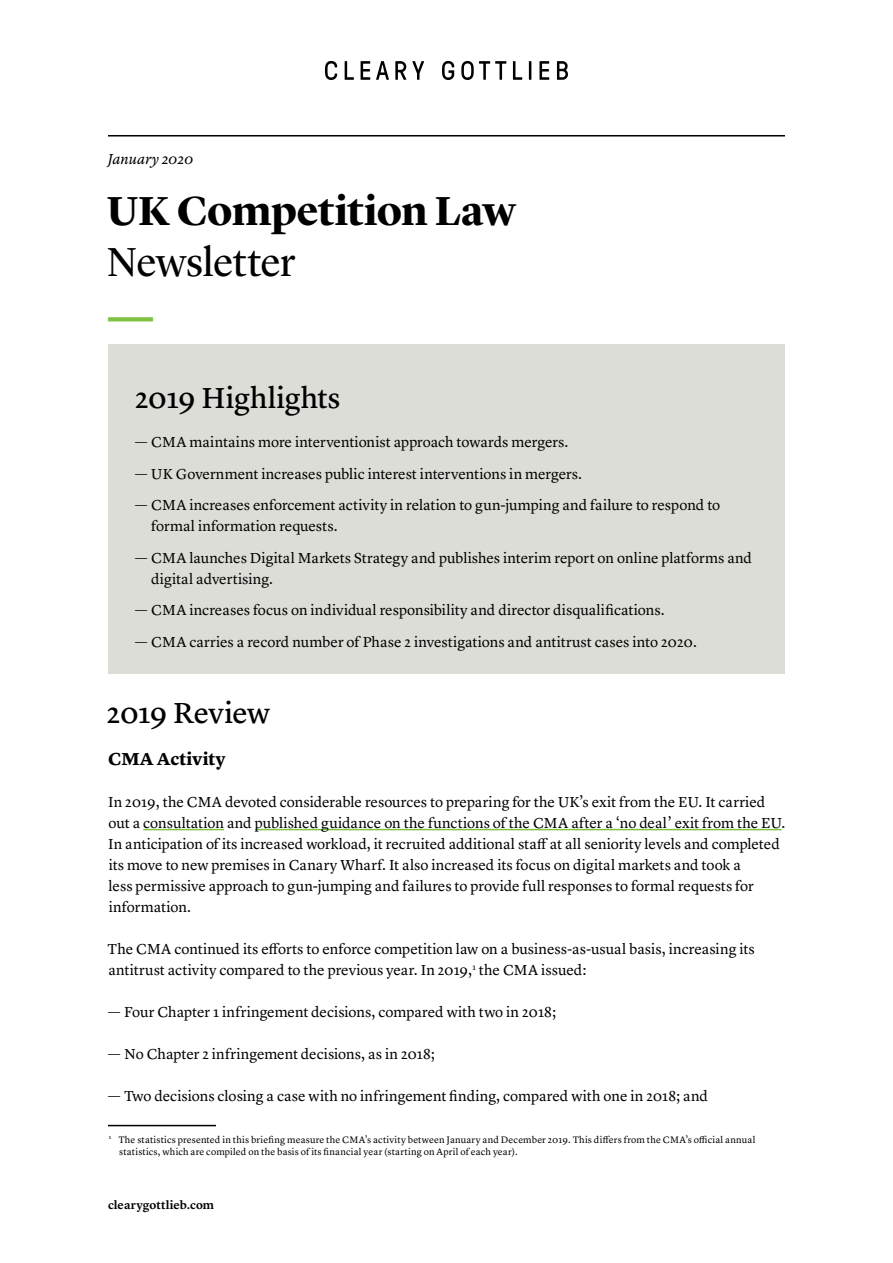
<style>
.page{position:relative;width:893px;height:1263px;background:#fff}
.page>*{position:absolute;margin:0;border:0;box-sizing:border-box;transform-origin:0 0}
.t1{font:500 45px "Aktiv Grotesk";color:#80c342}
.t2{font:700 42px "Lyon Display";letter-spacing:-.01em;color:#000}
.t3{font:42px "Lyon Display";letter-spacing:-.01em;color:#000}
.t4{font:30px "Lyon Text Regular No.2";letter-spacing:-.01em;color:#000}
.t5{font:700 18px "Lyon Text";letter-spacing:.005em;color:#000}
.t6{font:15px/21px "Lyon Text";color:#000}
.t7{font:italic 15px "Lyon Text";color:#000}
.t8{font:600 12px "Lyon Text";letter-spacing:.005em;color:#000}
.t9{font:9.75px/12px "Lyon Text";letter-spacing:.015em;color:#000}
</style>
<div class="page">
<svg style="left:325px;top:61px;width:12px;height:19px"></svg>
<svg style="left:345px;top:61px;width:9px;height:19px"></svg>
<svg style="left:361px;top:61px;width:9px;height:19px"></svg>
<svg style="left:376px;top:61px;width:13px;height:19px"></svg>
<svg style="left:395px;top:61px;width:11px;height:19px"></svg>
<svg style="left:412px;top:61px;width:12px;height:19px"></svg>
<svg style="left:442px;top:61px;width:12px;height:19px"></svg>
<svg style="left:461px;top:61px;width:45px;height:19px"></svg>
<svg style="left:513px;top:61px;width:9px;height:19px"></svg>
<svg style="left:529px;top:61px;width:2px;height:19px"></svg>
<svg style="left:539px;top:61px;width:10px;height:19px"></svg>
<svg style="left:557px;top:61px;width:11px;height:19px"></svg>
<hr style="left:108px;top:135px;width:677px;height:2px;background:#000">
<div style="left:108px;top:344px;width:677px;height:330px;background:#ddddd7"></div>
<hr style="left:108px;top:1125px;width:108px;height:1px;background:#000">
<hr style="left:143px;top:829px;width:81px;height:1px;background:#80c342">
<hr style="left:255px;top:829px;width:527px;height:1px;background:#80c342">
<p class="t7" style="left:108px;top:147px;width:87px">January 2020</p>
<h2 class="t2" style="left:107px;top:179px;width:410px">UK Competition Law</h2>
<h2 class="t3" style="left:107px;top:231px;width:190px">Newsletter</h2>
<h1 class="t1" style="left:108px;top:290px;width:46px">—</h1>
<h3 class="t4" style="left:135px;top:375px;width:207px">2019 Highlights</h3>
<p class="t6" style="left:135px;top:430px;width:435px">— CMA maintains more interventionist approach towards mergers.</p>
<p class="t6" style="left:135px;top:462px;width:449px">— UK Government increases public interest interventions in mergers.</p>
<p class="t6" style="left:151px;top:493px;width:570px;text-indent:-16px">— CMA increases enforcement activity in relation to gun-jumping and failure to respond to formal information requests.</p>
<p class="t6" style="left:151px;top:546px;width:602px;text-indent:-16px">— CMA launches Digital Markets Strategy and publishes interim report on online platforms and digital advertising.</p>
<p class="t6" style="left:135px;top:598px;width:531px">— CMA increases focus on individual responsibility and director disqualifications.</p>
<p class="t6" style="left:135px;top:630px;width:564px">— CMA carries a record number of Phase 2 investigations and antitrust cases into 2020.</p>
<h3 class="t4" style="left:107px;top:690px;width:165px">2019 Review</h3>
<p class="t5" style="left:108px;top:745px;width:119px">CMA Activity</p>
<p class="t6" style="left:108px;top:790px;width:679px">In 2019, the CMA devoted considerable resources to preparing for the UK’s exit from the EU. It carried out a consultation and published guidance on the functions of the CMA after a ‘no deal’ exit from the EU.<br>In anticipation of its increased workload, it recruited additional staff at all seniority levels and completed its move to new premises in Canary Wharf. It also increased its focus on digital markets and took a<br>less permissive approach to gun-jumping and failures to provide full responses to formal requests for information.</p>
<p class="t6" style="left:108px;top:937px;width:649px">The CMA continued its efforts to enforce competition law on a business-as-usual basis, increasing its antitrust activity compared to the previous year. In 2019,<sup>1</sup> the CMA issued:</p>
<p class="t6" style="left:108px;top:1000px;width:449px">— Four Chapter 1 infringement decisions, compared with two in 2018;</p>
<p class="t6" style="left:108px;top:1042px;width:328px">— No Chapter 2 infringement decisions, as in 2018;</p>
<p class="t6" style="left:108px;top:1084px;width:601px">— Two decisions closing a case with no infringement finding, compared with one in 2018; and</p>
<p class="t9" style="left:119px;top:1133px;width:638px;text-indent:-10px"><sup>1</sup> The statistics presented in this briefing measure the CMA’s activity between January and December 2019. This differs from the CMA’s official annual statistics, which are compiled on the basis of its financial year (starting on April of each year).</p>
<p class="t8" style="left:108px;top:1195px;width:108px">clearygottlieb.com</p>
</div>
